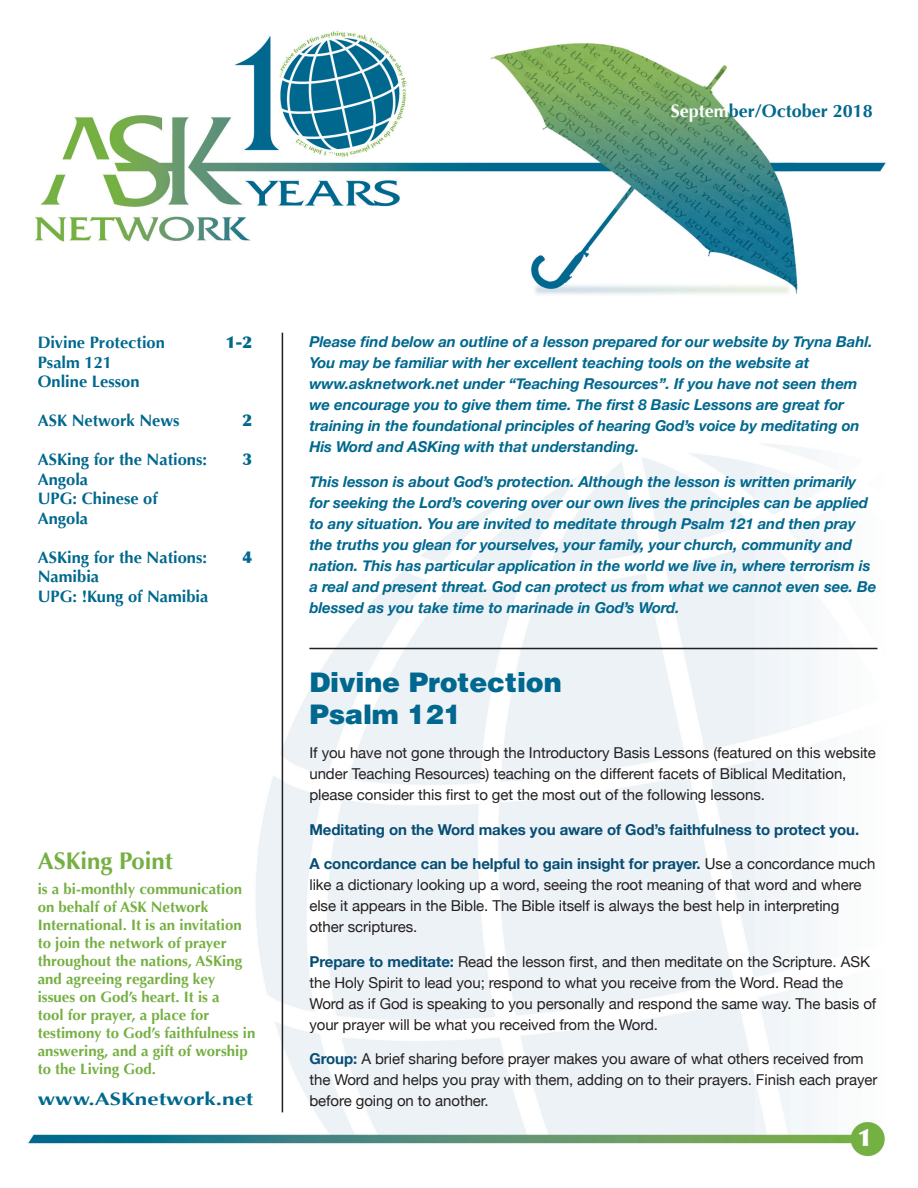
<style>
.page{position:relative;width:918px;height:1188px;background:#fff}
.page>*{position:absolute;margin:0;border:0;box-sizing:border-box;transform-origin:0 0}
.t1{font:900 27px "Helvetica";letter-spacing:-.005em;color:#00688e}
.t2{font:700 24px "Optima";color:#75b042}
.t3{font:900 24px "Optima";color:#fff}
.t4{font:700 18px "Optima";color:#00688e}
.t5{font:700 18px "Optima";color:#00688e;scale:1.25 1}
.t6{font:700 16.5px/19.5px "Optima";color:#00688e}
.t7{font:900 16.5px "Optima";color:#00688e}
.t8{font:15px/21px "Helvetica Neue";letter-spacing:-.005em;color:#231f20}
.t9{font:italic 700 15px/21px "Helvetica Neue";letter-spacing:-.005em;color:#00688e}
.t10{font:700 15px/18px "Optima";color:#75b042}
.t11{font:700 15px "Helvetica Neue";letter-spacing:-.005em;color:#064d74}
.s1{color:#fff}
.s2{font-weight:700;color:#064d74}
</style>
<div class="page">
<img style="left:28px;top:31px;width:858px;height:1126px">
<hr style="left:282px;top:333px;width:1px;height:779px;background:#231f20">
<hr style="left:309px;top:648px;width:569px;height:1px;background:#231f20">
<p class="t4" style="left:671px;top:101px;width:204px"><span class="s1">Septem</span>ber/October 2018</p>
<p class="t6" style="left:38px;top:333px;width:129px">Divine Protection</p>
<p class="t7" style="left:226px;top:333px;width:28px">1-2</p>
<p class="t6" style="left:38px;top:353px;width:103px">Psalm 121<br>Online Lesson</p>
<p class="t6" style="left:38px;top:411px;width:143px">ASK Network News</p>
<p class="t7" style="left:243px;top:411px;width:11px">2</p>
<p class="t6" style="left:38px;top:450px;width:171px">ASKing for the Nations:</p>
<p class="t7" style="left:243px;top:450px;width:11px">3</p>
<p class="t6" style="left:38px;top:470px;width:52px">Angola</p>
<p class="t6" style="left:38px;top:489px;width:121px">UPG: Chinese of<br>Angola</p>
<p class="t6" style="left:38px;top:548px;width:171px">ASKing for the Nations:</p>
<p class="t7" style="left:243px;top:547px;width:11px">4</p>
<p class="t6" style="left:38px;top:567px;width:63px">Namibia</p>
<p class="t6" style="left:38px;top:587px;width:172px">UPG: !Kung of Namibia</p>
<p class="t2" style="left:38px;top:847px;width:136px">ASKing Point</p>
<p class="t10" style="left:38px;top:880px;width:219px">is a bi-monthly communication on behalf of ASK Network<br>International. It is an invitation to join the network of prayer throughout the nations, ASKing and agreeing regarding key issues on God’s heart. It is a<br>tool for prayer, a place for testimony to God’s faithfulness in answering, and a gift of worship to the Living God.</p>
<p class="t5" style="left:38px;top:1088px;width:174px">www.ASKnetwork.net</p>
<p class="t9" style="left:309px;top:331px;width:565px">Please find below an outline of a lesson prepared for our website by Tryna Bahl.<br>You may be familiar with her excellent teaching tools on the website at www.asknetwork.net under “Teaching Resources”. If you have not seen them we encourage you to give them time. The first 8 Basic Lessons are great for training in the foundational principles of hearing God’s voice by meditating on His Word and ASKing with that understanding.</p>
<p class="t9" style="left:309px;top:471px;width:569px">This lesson is about God’s protection. Although the lesson is written primarily for seeking the Lord’s covering over our own lives the principles can be applied to any situation. You are invited to meditate through Psalm 121 and then pray the truths you glean for yourselves, your family, your church, community and nation. This has particular application in the world we live in, where terrorism is a real and present threat. God can protect us from what we cannot even see. Be blessed as you take time to marinade in God’s Word.</p>
<p class="t1" style="left:309px;top:665px;width:254px">Divine Protection</p>
<p class="t1" style="left:309px;top:696px;width:153px">Psalm 121</p>
<p class="t8" style="left:309px;top:742px;width:568px">If you have not gone through the Introductory Basis Lessons (featured on this website under Teaching Resources) teaching on the different facets of Biblical Meditation, please consider this first to get the most out of the following lessons.</p>
<p class="t11" style="left:309px;top:820px;width:551px">Meditating on the Word makes you aware of God’s faithfulness to protect you.</p>
<p class="t8" style="left:309px;top:853px;width:568px"><span class="s2">A concordance can be helpful to gain insight for prayer.</span> Use a concordance much like a dictionary looking up a word, seeing the root meaning of that word and where else it appears in the Bible. The Bible itself is always the best help in interpreting other scriptures.</p>
<p class="t8" style="left:309px;top:951px;width:569px"><span class="s2">Prepare to meditate:</span> Read the lesson first, and then meditate on the Scripture. ASK the Holy Spirit to lead you; respond to what you receive from the Word. Read the Word as if God is speaking to you personally and respond the same way. The basis of your prayer will be what you received from the Word.</p>
<p class="t8" style="left:309px;top:1048px;width:570px"><span class="s2">Group:</span> A brief sharing before prayer makes you aware of what others received from the Word and helps you pray with them, adding on to their prayers. Finish each prayer before going on to another.</p>
<p class="t3" style="left:858px;top:1123px;width:16px">1</p>
</div>
